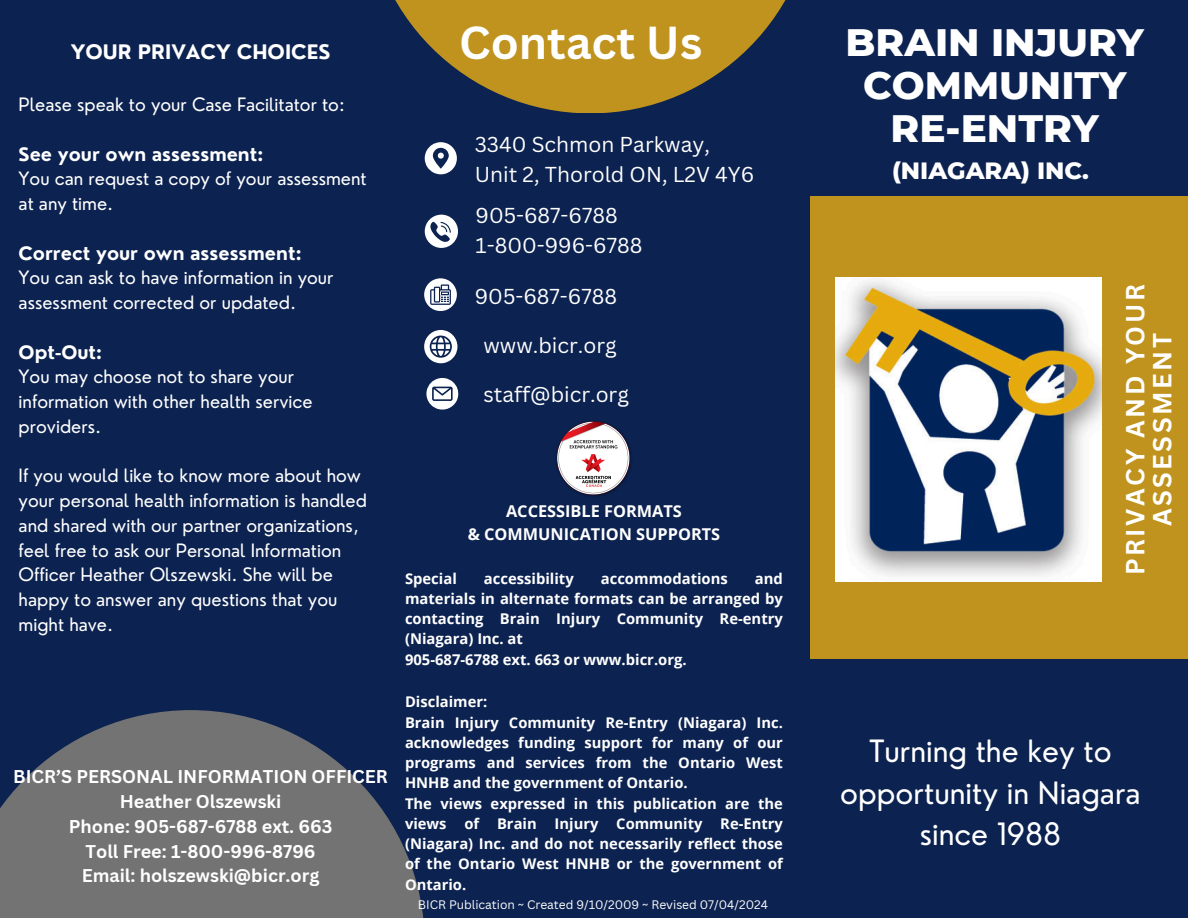
<style>
.page{position:relative;width:1188px;height:918px;background:#0c2250}
.page>*{position:absolute;margin:0;border:0;box-sizing:border-box;transform-origin:0 0}
.t1{font:700 45px "Canva Sans";color:#fff}
.t2{font:800 39px/42.8px "Montserrat";color:#fff;text-align:center}
.t3{font:30px/41.7px "Nourd";color:#fff;text-align:center}
.t4{font:700 25.5px/27px "Canva Sans";letter-spacing:.1em;color:#fff;text-align:center}
.t5{font:800 24px "Montserrat";color:#fff}
.t6{font:21px/29.2px "Canva Sans";color:#fff}
.t7{font:700 19.5px "Nourd";color:#fff}
.t8{font:18px/24.8px "Nourd";color:#fff}
.t9{font:700 18px "Canva Sans";color:#fff}
.t10{font:700 18px "Nourd";color:#fff}
.t11{font:700 16.35px "Open Sans";color:#fff}
.t12{font:700 14.85px/20.2px "Open Sans";color:#fff;text-align:justify}
.t13{font:700 14.7px/20.2px "Open Sans";color:#fff;text-align:justify}
.t14{font:12px "Canva Sans";color:#fff}
</style>
<div class="page">
<svg style="left:0;top:710px;width:424px;height:208px;fill:#737373"></svg>
<div style="left:810px;top:196px;width:378px;height:463px;background:#bf931d"></div>
<svg style="left:395px;top:0;width:391px;height:113px;fill:#bf931d"></svg>
<svg style="left:425px;top:142px;width:32px;height:32px"></svg>
<svg style="left:425px;top:215px;width:33px;height:33px"></svg>
<svg style="left:424px;top:330px;width:33px;height:33px"></svg>
<svg style="left:426px;top:378px;width:32px;height:32px"></svg>
<img style="left:836px;top:278px;width:265px;height:304px">
<img style="left:556px;top:421px;width:75px;height:75px">
<svg style="left:424px;top:278px;width:33px;height:33px"></svg>
<p class="t7" style="left:71px;top:40px;width:261px">YOUR PRIVACY CHOICES</p>
<h6 class="t8" style="left:19px;top:92px;width:328px">Please speak to your Case Facilitator to:</h6>
<p class="t10" style="left:19px;top:143px;width:246px">See your own assessment:</p>
<h6 class="t8" style="left:19px;top:166px;width:350px">You can request a copy of your assessment at any time.</h6>
<p class="t10" style="left:19px;top:242px;width:284px">Correct your own assessment:</p>
<p class="t8" style="left:19px;top:265px;width:316px">You can ask to have information in your assessment corrected or updated.</p>
<p class="t10" style="left:19px;top:341px;width:85px">Opt-Out:</p>
<p class="t8" style="left:19px;top:364px;width:296px">You may choose not to share your information with other health service providers.</p>
<p class="t8" style="left:19px;top:463px;width:350px">If you would like to know more about how your personal health information is handled and shared with our partner organizations, feel free to ask our Personal Information Officer Heather Olszewski. She will be happy to answer any questions that you might have.</p>
<p class="t9" style="left:13px;top:764px;width:376px">BICR’S PERSONAL INFORMATION OFFICER</p>
<p class="t9" style="left:120px;top:789px;width:163px">Heather Olszewski</p>
<p class="t9" style="left:69px;top:814px;width:265px">Phone: 905-687-6788 ext. 663</p>
<p class="t9" style="left:86px;top:838px;width:232px">Toll Free: 1-800-996-8796</p>
<p class="t9" style="left:82px;top:863px;width:239px">Email: holszewski@bicr.org</p>
<p class="t1" style="left:459px;top:11px;width:244px">Contact Us</p>
<p class="t6" style="left:475px;top:130px;width:281px">3340 Schmon Parkway,<br>Unit 2, Thorold ON, L2V 4Y6</p>
<p class="t6" style="left:476px;top:201px;width:168px">905-687-6788<br>1-800-996-6788</p>
<h6 class="t6" style="left:475px;top:281px;width:144px">905-687-6788</h6>
<p class="t6" style="left:483px;top:331px;width:135px">www.bicr.org</p>
<p class="t6" style="left:483px;top:379px;width:147px">staff@bicr.org</p>
<p class="t11" style="left:506px;top:500px;width:177px">ACCESSIBLE FORMATS</p>
<p class="t11" style="left:468px;top:522px;width:254px">&amp; COMMUNICATION SUPPORTS</p>
<h6 class="t12" style="left:405px;top:568px;width:379px;text-indent:350px">and materials in alternate formats can be arranged by contacting Brain Injury Community Re-entry (Niagara) Inc. at</h6>
<p class="t12" style="left:405px;top:649px;width:283px">905-687-6788 ext. 663 or www.bicr.org.</p>
<p class="t13" style="left:405px;top:692px;width:84px">Disclaimer:</p>
<h4 class="t13" style="left:405px;top:712px;width:379px">Brain Injury Community Re-Entry (Niagara) Inc. acknowledges funding support for many of our programs and services from the Ontario West HNHB and the government of Ontario.</h4>
<h6 class="t13" style="left:405px;top:793px;width:379px">The views expressed in this publication are the views of Brain Injury Community Re-Entry (Niagara) Inc. and do not necessarily reflect those of the Ontario West HNHB or the government of Ontario.</h6>
<h6 class="t12" style="left:405px;top:568px;width:53px">Special</h6>
<h6 class="t12" style="left:484px;top:568px;width:91px">accessibility</h6>
<h6 class="t12" style="left:601px;top:568px;width:129px">accommodations</h6>
<p class="t14" style="left:418px;top:896px;width:352px">BICR Publication ~ Created 9/10/2009 ~ Revised 07/04/2024</p>
<h1 class="t2" style="left:846px;top:21px;width:300px">BRAIN INJURY<br>COMMUNITY<br>RE-ENTRY</h1>
<p class="t5" style="left:892px;top:156px;width:198px">(NIAGARA) INC.</p>
<h2 class="t4" style="left:1121px;top:575px;width:293px;rotate:-90deg">PRIVACY AND YOUR<br>ASSESSMENT</h2>
<h5 class="t3" style="left:840px;top:730px;width:302px">Turning the key to opportunity in Niagara since 1988</h5>
</div>
